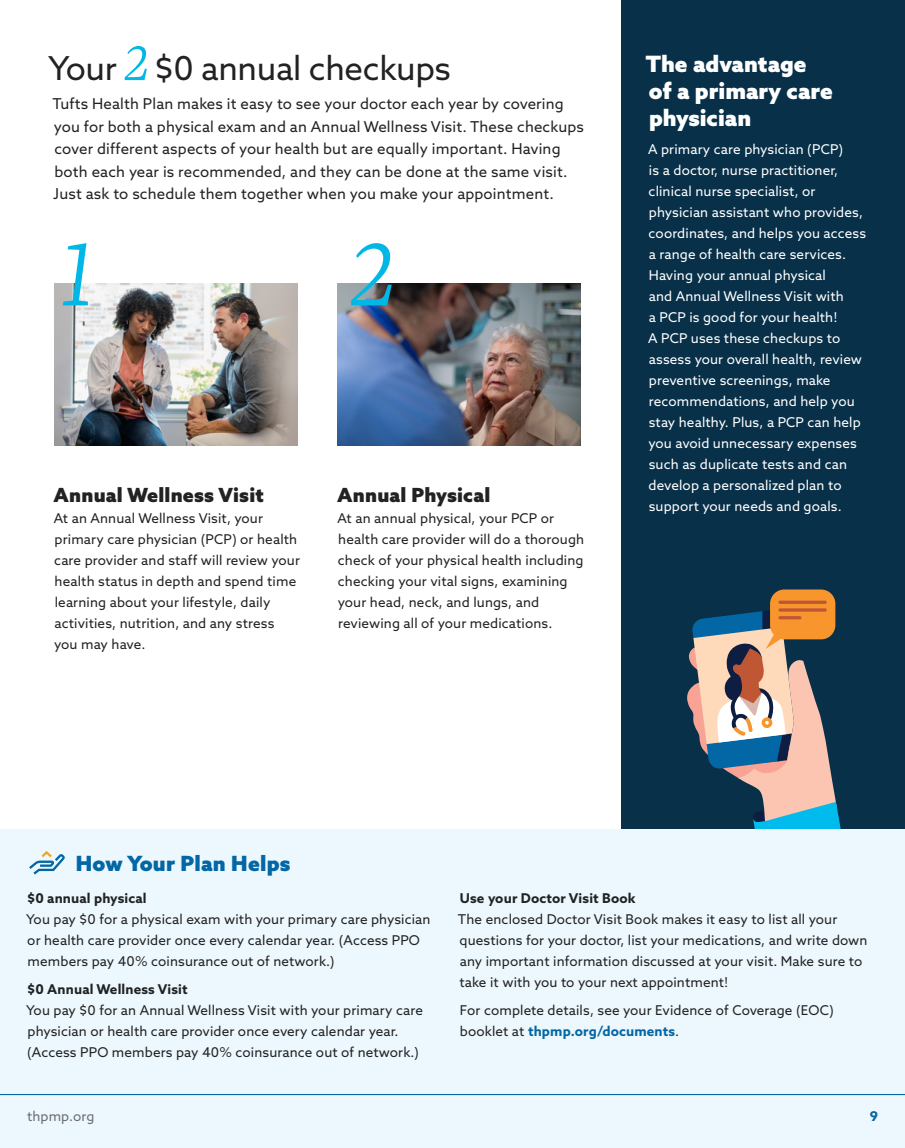
<style>
.page{position:relative;width:905px;height:1148px;background:#fff}
.page>*{position:absolute;margin:0;border:0;box-sizing:border-box;transform-origin:0 0}
.t1{font:italic 300 70.5px "Freight Text Cmp Pro";color:#01b7e6}
.Body{font:33px "Azo Sans";letter-spacing:-.01em;color:#222}
.t2{font:900 22.5px/27px "Azo Sans";color:#fff}
.Body-2{font:900 21px "Azo Sans";letter-spacing:.01em;color:#0367a5}
.Sidebar_Header{font:900 19.5px "Azo Sans";letter-spacing:.01em;color:#222}
.Body-3{font:15px/22.5px "Azo Sans";letter-spacing:.01em;color:#222}
.Body__Sidebar{font:13.5px/21px "Azo Sans";letter-spacing:.01em;color:#222}
.Body__Sidebar-2{font:13.5px/21px "Azo Sans";letter-spacing:.01em;color:#fff}
.Sidebar_Header-2{font:700 13.5px "Azo Sans";letter-spacing:.01em;color:#222}
.t3{font:13.5px "Azo Sans";letter-spacing:.01em;color:#6d6e71}
.t4{font:700 13.5px "Azo Sans";color:#0367a5}
.s1{font-weight:700;color:#0367a5}
</style>
<div class="page">
<div style="left:621px;top:0;width:283px;height:832px;background:#083049"></div>
<svg style="left:687px;top:589px;width:154px;height:240px"></svg>
<svg style="left:778px;top:600px;width:48px;height:4px"></svg>
<hr style="left:778px;top:608px;width:48px;height:3px;background:#c05734;border-radius:2px">
<hr style="left:778px;top:616px;width:23px;height:3px;background:#c05734;border-radius:2px">
<div style="left:0;top:829px;width:904px;height:319px;background:#ecf8fe"></div>
<svg style="left:29px;top:851px;width:36px;height:23px"></svg>
<img style="left:54px;top:284px;width:243px;height:162px">
<img style="left:338px;top:284px;width:242px;height:162px">
<svg style="left:63px;top:243px;width:25px;height:62px"></svg>
<svg style="left:351px;top:243px;width:41px;height:62px"></svg>
<hr style="left:0;top:1094px;width:904px;height:1px;background:#0367a5">
<p class="t1" style="left:124px;top:13px;width:26px">2</p>
<p class="Body-3" style="left:52px;top:93px;width:533px">Tufts Health Plan makes it easy to see your doctor each year by covering you for both a physical exam and an Annual Wellness Visit. These checkups cover different aspects of your health but are equally important. Having both each year is recommended, and they can be done at the same visit.<br>Just ask to schedule them together when you make your appointment.</p>
<p class="Body" style="left:48px;top:47px;width:404px">Your $0 annual checkups</p>
<p class="Sidebar_Header" style="left:54px;top:481px;width:212px">Annual Wellness Visit</p>
<p class="Body__Sidebar" style="left:54px;top:507px;width:248px">At an Annual Wellness Visit, your primary care physician (PCP) or health care provider and staff will review your health status in depth and spend time learning about your lifestyle, daily activities, nutrition, and any stress you may have.</p>
<p class="Sidebar_Header" style="left:337px;top:481px;width:154px">Annual Physical</p>
<p class="Body__Sidebar" style="left:337px;top:507px;width:248px">At an annual physical, your PCP or health care provider will do a thorough check of your physical health including checking your vital signs, examining your head, neck, and lungs, and reviewing all of your medications.</p>
<h2 class="t2" style="left:645px;top:50px;width:189px">The advantage of a primary care physician</h2>
<p class="Body__Sidebar-2" style="left:648px;top:138px;width:219px">A primary care physician (PCP)<br>is a doctor, nurse practitioner, clinical nurse specialist, or physician assistant who provides, coordinates, and helps you access a range of health care services.<br>Having your annual physical<br>and Annual Wellness Visit with<br>a PCP is good for your health!<br>A PCP uses these checkups to assess your overall health, review preventive screenings, make recommendations, and help you stay healthy. Plus, a PCP can help you avoid unnecessary expenses such as duplicate tests and can develop a personalized plan to support your needs and goals.</p>
<p class="Body-2" style="left:76px;top:849px;width:216px">How Your Plan Helps</p>
<p class="Sidebar_Header-2" style="left:27px;top:889px;width:121px">$0 annual physical</p>
<p class="Body__Sidebar" style="left:26px;top:908px;width:406px">You pay $0 for a physical exam with your primary care physician or health care provider once every calendar year. (Access PPO members pay 40% coinsurance out of network.)</p>
<p class="Sidebar_Header-2" style="left:27px;top:980px;width:162px">$0 Annual Wellness Visit</p>
<p class="Body__Sidebar" style="left:26px;top:999px;width:398px">You pay $0 for an Annual Wellness Visit with your primary care physician or health care provider once every calendar year. (Access PPO members pay 40% coinsurance out of network.)</p>
<p class="Sidebar_Header-2" style="left:460px;top:889px;width:177px">Use your Doctor Visit Book</p>
<p class="Body__Sidebar" style="left:458px;top:908px;width:411px">The enclosed Doctor Visit Book makes it easy to list all your questions for your doctor, list your medications, and write down any important information discussed at your visit. Make sure to take it with you to your next appointment!</p>
<p class="Body__Sidebar" style="left:460px;top:999px;width:375px">For complete details, see your Evidence of Coverage (EOC) booklet at <span class="s1">thpmp.org/documents</span>.</p>
<p class="t3" style="left:27px;top:1107px;width:69px">thpmp.org</p>
<p class="t4" style="left:869px;top:1107px;width:10px">9</p>
</div>
